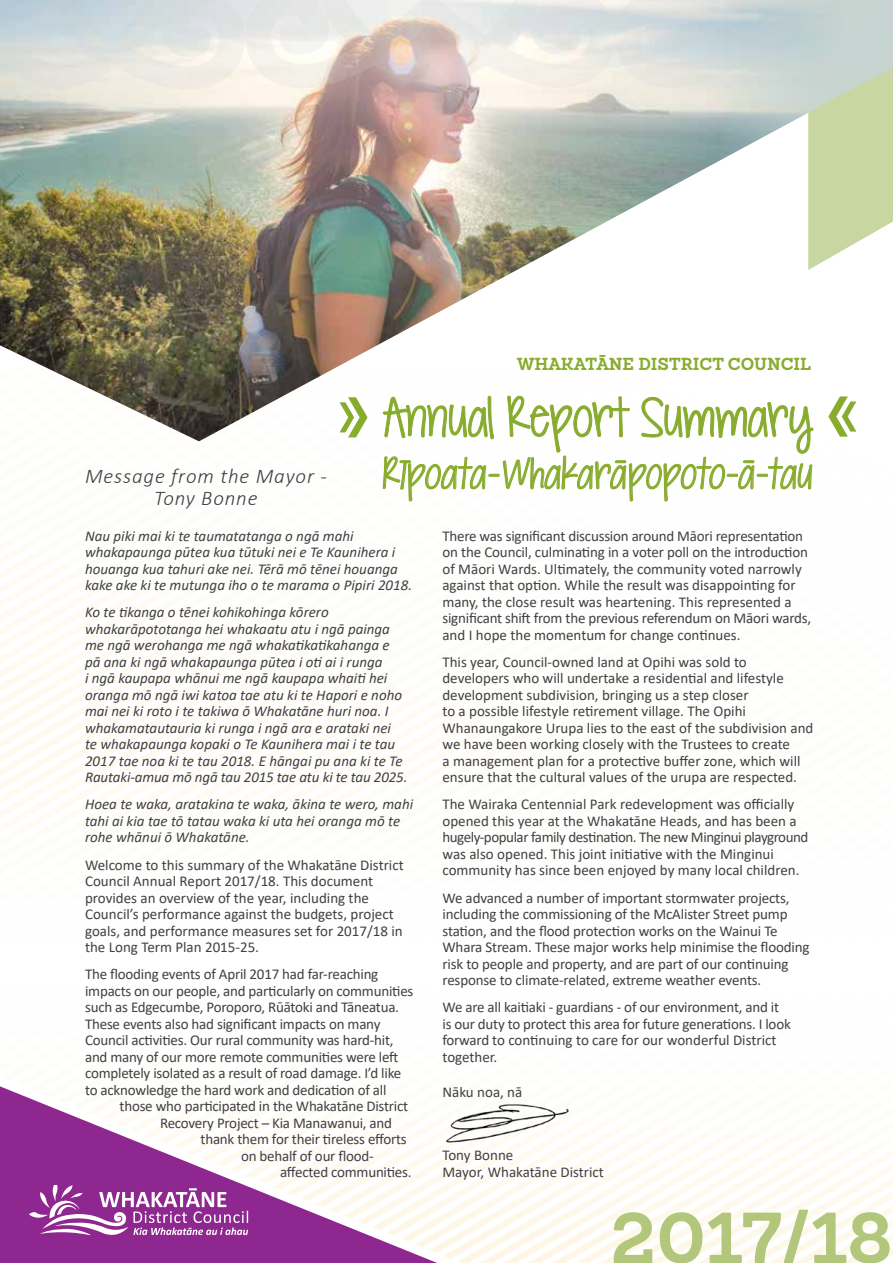
<style>
.page{position:relative;width:893px;height:1263px;background:#fff}
.page>*{position:absolute;margin:0;border:0;box-sizing:border-box;transform-origin:0 0}
.t1{font:700 70.2px "Sanchez";color:#b2c77b}
.t2{font:50.55px "KG Seven Sixteen";letter-spacing:.03em;color:#88ac2e}
.t3{font:39.9px "KG Seven Sixteen";letter-spacing:.04em;color:#88ac2e}
.t4{font:italic 300 21px "Calibri";letter-spacing:.04em;color:#414042}
.t5{font:700 16.95px "Sanchez";color:#88ac2e}
.t6{font:15px/16.5px "Calibri";letter-spacing:-.01em;color:#414042}
.t7{font:italic 15px/16.5px "Calibri";color:#414042}
</style>
<div class="page">
<svg style="left:59px;top:620px;width:134px;height:197px"></svg>
<svg style="left:74px;top:638px;width:177px;height:179px"></svg>
<svg style="left:89px;top:656px;width:208px;height:161px"></svg>
<svg style="left:104px;top:674px;width:237px;height:143px"></svg>
<svg style="left:119px;top:691px;width:277px;height:126px"></svg>
<svg style="left:133px;top:709px;width:313px;height:108px"></svg>
<svg style="left:148px;top:727px;width:342px;height:90px"></svg>
<svg style="left:163px;top:745px;width:357px;height:72px"></svg>
<svg style="left:178px;top:763px;width:342px;height:54px"></svg>
<svg style="left:193px;top:781px;width:327px;height:36px"></svg>
<svg style="left:208px;top:798px;width:312px;height:19px"></svg>
<svg style="left:658px;top:1137px;width:215px;height:18px"></svg>
<svg style="left:658px;top:1155px;width:235px;height:108px"></svg>
<img style="left:0;top:270px;width:517px;height:98px">
<svg style="left:0;top:1086px;width:658px;height:177px"></svg>
<svg style="left:29px;top:1185px;width:219px;height:50px"></svg>
<img style="left:0;top:0;width:893px;height:270px">
<svg style="left:47px;top:368px;width:321px;height:74px"></svg>
<svg style="left:828px;top:396px;width:28px;height:41px"></svg>
<svg style="left:382px;top:395px;width:432px;height:107px"></svg>
<img style="left:442px;top:1102px;width:129px;height:41px">
<p class="t5" style="left:517px;top:352px;width:295px">WHAKATĀNE DISTRICT COUNCIL</p>
<h2 class="t2" style="left:383px;top:380px;width:430px">Annual Report Summary</h2>
<h3 class="t3" style="left:381px;top:444px;width:439px">Rīpoata-Whakarāpopoto-ā-tau</h3>
<h3 class="t4" style="left:85px;top:463px;width:243px">Message from the Mayor -</h3>
<h3 class="t4" style="left:154px;top:485px;width:105px">Tony Bonne</h3>
<p class="t7" style="left:85px;top:527px;width:329px">Nau piki mai ki te taumatatanga o ngā mahi whakapaunga pūtea kua tūtuki nei e Te Kaunihera i houanga kua tahuri ake nei. Tērā mō tēnei houanga kake ake ki te mutunga iho o te marama o Pipiri 2018.</p>
<p class="t7" style="left:85px;top:603px;width:324px">Ko te tikanga o tēnei kohikohinga kōrero whakarāpototanga hei whakaatu atu i ngā painga me ngā werohanga me ngā whakatikatikahanga e pā ana ki ngā whakapaunga pūtea i oti ai i runga<br>i ngā kaupapa whānui me ngā kaupapa whaiti hei oranga mō ngā iwi katoa tae atu ki te Hapori e noho mai nei ki roto i te takiwa ō Whakatāne huri noa. I whakamatautauria ki runga i ngā ara e arataki nei<br>te whakapaunga kopaki o Te Kaunihera mai i te tau 2017 tae noa ki te tau 2018. E hāngai pu ana ki te Te Rautaki-amua mō ngā tau 2015 tae atu ki te tau 2025.</p>
<p class="t7" style="left:85px;top:795px;width:330px">Hoea te waka, aratakina te waka, ākina te wero, mahi tahi ai kia tae tō tatau waka ki uta hei oranga mō te rohe whānui ō Whakatāne.</p>
<p class="t6" style="left:85px;top:856px;width:320px">Welcome to this summary of the Whakatāne District Council Annual Report 2017/18. This document provides an overview of the year, including the Council’s performance against the budgets, project goals, and performance measures set for 2017/18 in the Long Term Plan 2015-25.</p>
<p class="t6" style="left:85px;top:965px;width:330px">The flooding events of April 2017 had far-reaching impacts on our people, and particularly on communities such as Edgecumbe, Poroporo, Rūātoki and Tāneatua.<br>These events also had significant impacts on many Council activities. Our rural community was hard-hit, and many of our more remote communities were left completely isolated as a result of road damage. I’d like to acknowledge the hard work and dedication of all</p>
<p class="t6" style="left:160px;top:1097px;width:250px;text-indent:-40px">those who participated in the Whakatāne District<br>Recovery Project – Kia Manawanui, and</p>
<p class="t6" style="left:201px;top:1130px;width:208px;text-align:center">thank them for their tireless efforts on behalf of our flood-</p>
<p class="t6" style="left:280px;top:1163px;width:133px">affected communities.</p>
<p class="t6" style="left:442px;top:527px;width:370px">There was significant discussion around Māori representation on the Council, culminating in a voter poll on the introduction of Māori Wards. Ultimately, the community voted narrowly against that option. While the result was disappointing for many, the close result was heartening. This represented a significant shift from the previous referendum on Māori wards, and I hope the momentum for change continues.</p>
<p class="t6" style="left:442px;top:653px;width:372px">This year, Council-owned land at Opihi was sold to developers who will undertake a residential and lifestyle development subdivision, bringing us a step closer<br>to a possible lifestyle retirement village. The Opihi Whanaungakore Urupa lies to the east of the subdivision and we have been working closely with the Trustees to create<br>a management plan for a protective buffer zone, which will ensure that the cultural values of the urupa are respected.</p>
<p class="t6" style="left:442px;top:796px;width:368px">The Wairaka Centennial Park redevelopment was officially opened this year at the Whakatāne Heads, and has been a hugely-popular family destination. The new Minginui playground was also opened. This joint initiative with the Minginui community has since been enjoyed by many local children.</p>
<p class="t6" style="left:442px;top:889px;width:369px">We advanced a number of important stormwater projects, including the commissioning of the McAlister Street pump station, and the flood protection works on the Wainui Te Whara Stream. These major works help minimise the flooding risk to people and property, and are part of our continuing response to climate-related, extreme weather events.</p>
<p class="t6" style="left:442px;top:999px;width:350px">We are all kaitiaki - guardians - of our environment, and it is our duty to protect this area for future generations. I look forward to continuing to care for our wonderful District together.</p>
<p class="t6" style="left:442px;top:1084px;width:81px">Nāku noa, nā</p>
<p class="t6" style="left:442px;top:1146px;width:163px">Tony Bonne<br>Mayor, Whakatāne District</p>
<h1 class="t1" style="left:610px;top:1189px;width:284px">2017/18</h1>
</div>
